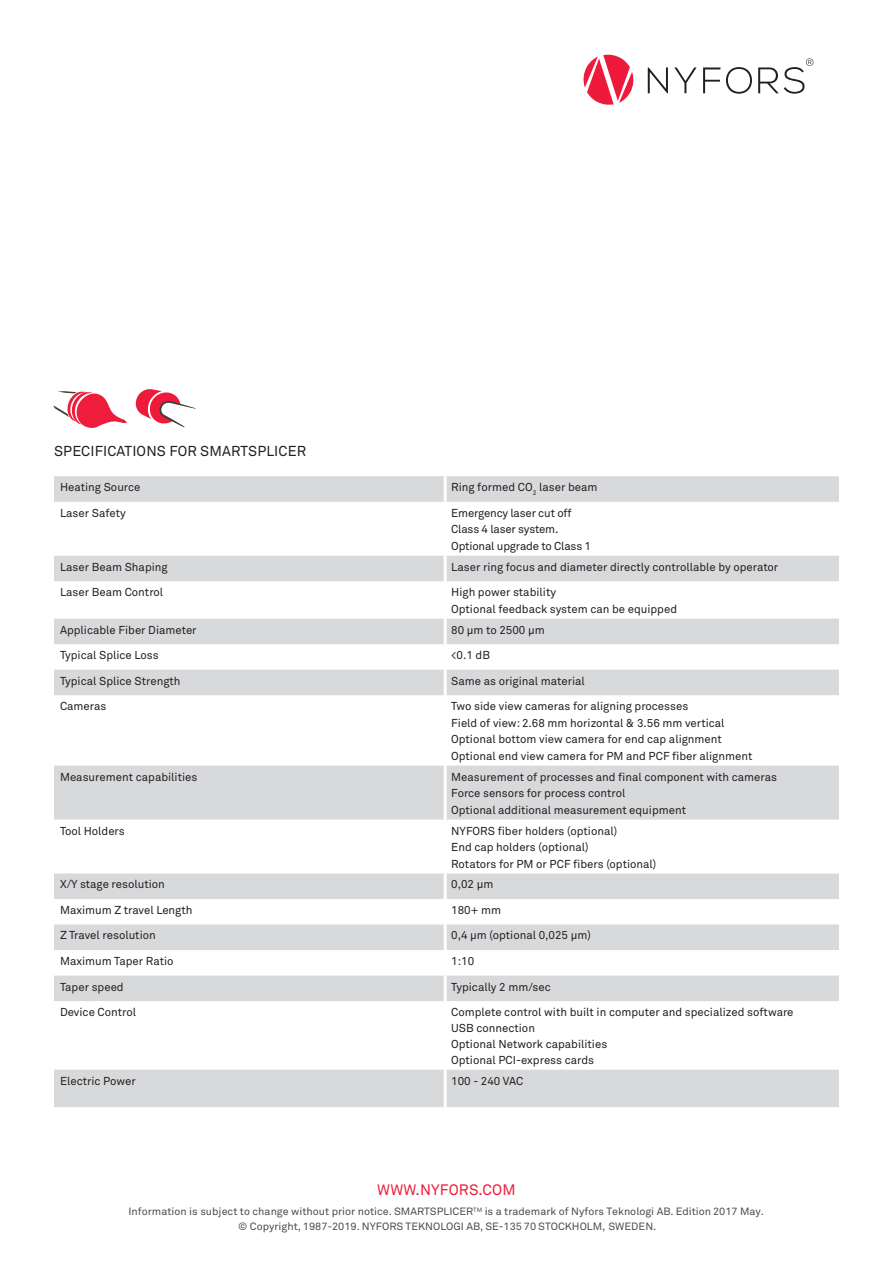
<style>
.page{position:relative;width:893px;height:1263px;background:#fff}
.page>*{position:absolute;margin:0;border:0;box-sizing:border-box;transform-origin:0 0}
.t1{font:15px "Akkurat Std";letter-spacing:.01em;color:#ed1a3a}
.t2{font:14.25px "Akkurat Std";letter-spacing:.01em;color:#231f20}
.t3{font:11.4px/16.5px "Akkurat Std";color:#231f20}
.t4{font:10.5px/14.2px "Akkurat Std";color:#4b4c4d;text-align:center}
</style>
<div class="page">
<svg style="left:54px;top:476px;width:785px;height:631px"></svg>
<hr style="left:444px;top:476px;width:3px;height:26px;background:#fff">
<hr style="left:444px;top:502px;width:3px;height:54px;background:#fff">
<hr style="left:444px;top:556px;width:3px;height:25px;background:#fff">
<hr style="left:444px;top:581px;width:3px;height:38px;background:#fff">
<hr style="left:444px;top:619px;width:3px;height:25px;background:#fff">
<hr style="left:444px;top:644px;width:3px;height:26px;background:#fff">
<hr style="left:444px;top:670px;width:3px;height:25px;background:#fff">
<hr style="left:444px;top:695px;width:3px;height:71px;background:#fff">
<hr style="left:444px;top:766px;width:3px;height:53px;background:#fff">
<hr style="left:444px;top:819px;width:3px;height:54px;background:#fff">
<hr style="left:444px;top:873px;width:3px;height:26px;background:#fff">
<hr style="left:444px;top:899px;width:3px;height:25px;background:#fff">
<hr style="left:444px;top:924px;width:3px;height:26px;background:#fff">
<hr style="left:444px;top:950px;width:3px;height:25px;background:#fff">
<hr style="left:444px;top:975px;width:3px;height:26px;background:#fff">
<hr style="left:444px;top:1001px;width:3px;height:69px;background:#fff">
<hr style="left:444px;top:1070px;width:3px;height:37px;background:#fff">
<svg style="left:135px;top:389px;width:61px;height:38px"></svg>
<svg style="left:53px;top:391px;width:74px;height:37px"></svg>
<svg style="left:648px;top:67px;width:20px;height:26px"></svg>
<svg style="left:674px;top:67px;width:22px;height:26px"></svg>
<svg style="left:703px;top:67px;width:17px;height:26px"></svg>
<svg style="left:726px;top:67px;width:26px;height:27px"></svg>
<svg style="left:583px;top:54px;width:51px;height:50px"></svg>
<svg style="left:758px;top:58px;width:55px;height:36px"></svg>
<p class="t2" style="left:54px;top:442px;width:254px">SPECIFICATIONS FOR SMARTSPLICER</p>
<p class="t3" style="left:60px;top:479px;width:82px">Heating Source</p>
<p class="t3" style="left:451px;top:479px;width:148px">Ring formed CO<sub>2</sub> laser beam</p>
<p class="t3" style="left:60px;top:504px;width:67px">Laser Safety</p>
<p class="t3" style="left:451px;top:504px;width:141px">Emergency laser cut off<br>Class 4 laser system.<br>Optional upgrade to Class 1</p>
<p class="t3" style="left:60px;top:558px;width:109px">Laser Beam Shaping</p>
<p class="t3" style="left:451px;top:558px;width:329px">Laser ring focus and diameter directly controllable by operator</p>
<p class="t3" style="left:60px;top:584px;width:105px">Laser Beam Control</p>
<p class="t3" style="left:451px;top:584px;width:227px">High power stability<br>Optional feedback system can be equipped</p>
<p class="t3" style="left:60px;top:621px;width:138px">Applicable Fiber Diameter</p>
<p class="t3" style="left:451px;top:621px;width:95px">80 μm to 2500 μm</p>
<p class="t3" style="left:60px;top:647px;width:100px">Typical Splice Loss</p>
<p class="t3" style="left:451px;top:647px;width:40px">&lt;0.1 dB</p>
<p class="t3" style="left:60px;top:672px;width:122px">Typical Splice Strength</p>
<p class="t3" style="left:451px;top:672px;width:135px">Same as original material</p>
<p class="t3" style="left:60px;top:698px;width:48px">Cameras</p>
<p class="t3" style="left:451px;top:698px;width:303px">Two side view cameras for aligning processes<br>Field of view: 2.68 mm horizontal &amp; 3.56 mm vertical Optional bottom view camera for end cap alignment Optional end view camera for PM and PCF fiber alignment</p>
<p class="t3" style="left:60px;top:768px;width:139px">Measurement capabilities</p>
<p class="t3" style="left:451px;top:768px;width:327px">Measurement of processes and final component with cameras<br>Force sensors for process control<br>Optional additional measurement equipment</p>
<p class="t3" style="left:60px;top:822px;width:66px">Tool Holders</p>
<p class="t3" style="left:451px;top:822px;width:207px">NYFORS fiber holders (optional)<br>End cap holders (optional)<br>Rotators for PM or PCF fibers (optional)</p>
<p class="t3" style="left:60px;top:876px;width:106px">X/Y stage resolution</p>
<p class="t3" style="left:451px;top:876px;width:44px">0,02 μm</p>
<p class="t3" style="left:60px;top:902px;width:134px">Maximum Z travel Length</p>
<p class="t3" style="left:451px;top:902px;width:51px">180+ mm</p>
<p class="t3" style="left:60px;top:927px;width:97px">Z Travel resolution</p>
<p class="t3" style="left:451px;top:927px;width:141px">0,4 μm (optional 0,025 μm)</p>
<p class="t3" style="left:60px;top:953px;width:115px">Maximum Taper Ratio</p>
<p class="t3" style="left:451px;top:953px;width:24px">1:10</p>
<p class="t3" style="left:60px;top:978px;width:65px">Taper speed</p>
<p class="t3" style="left:451px;top:978px;width:101px">Typically 2 mm/sec</p>
<p class="t3" style="left:60px;top:1004px;width:78px">Device Control</p>
<p class="t3" style="left:451px;top:1004px;width:344px;line-height:15.9px">Complete control with built in computer and specialized software USB connection<br>Optional Network capabilities<br>Optional PCI-express cards</p>
<p class="t3" style="left:60px;top:1072px;width:77px">Electric Power</p>
<p class="t3" style="left:451px;top:1072px;width:74px">100 - 240 VAC</p>
<h1 class="t1" style="left:377px;top:1181px;width:140px">WWW.NYFORS.COM</h1>
<p class="t4" style="left:128px;top:1205px;width:637px">Information is subject to change without prior notice. SMARTSPLICER<sup>TM</sup> is a trademark of Nyfors Teknologi AB. Edition 2017 May. © Copyright, 1987-2019. NYFORS TEKNOLOGI AB, SE-135 70 STOCKHOLM, SWEDEN.</p>
</div>
